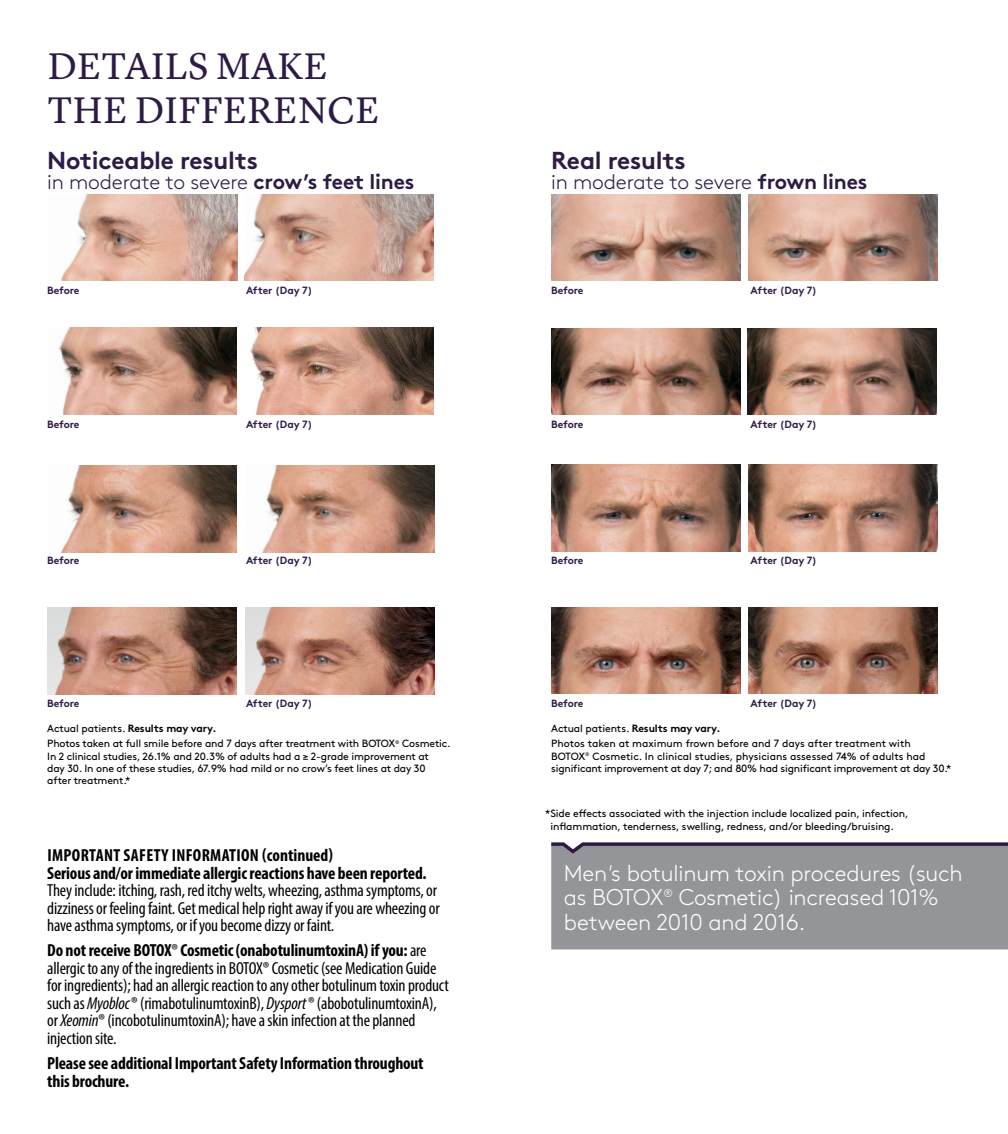
<style>
.page{position:relative;width:1008px;height:1134px;background:#fff}
.page>*{position:absolute;margin:0;border:0;box-sizing:border-box;transform-origin:0 0}
.t1{font:38.5px/43.8px "Lyon Text";letter-spacing:.005em;color:#2d1b46}
.t2{font:700 24.5px "Brown Std";letter-spacing:-.01em;color:#2d1b46}
.t3{font:300 22.75px/24.5px "Brown Std";letter-spacing:-.01em;color:#fff}
.t4{font:300 21px "Brown Std";letter-spacing:-.01em;color:#2d1b46}
.t5{font:condensed 17.5px/17.5px "Myriad Pro";letter-spacing:-.01em;color:#000}
.t6{font:700 condensed 17.5px/17.5px "Myriad Pro";letter-spacing:-.01em;color:#000}
.t7{font:10.5px/12.2px "Brown Std";letter-spacing:-.015em;color:#000}
.t8{font:700 10.5px "Brown Std";letter-spacing:-.01em;color:#2d1b46}
.s1{font-weight:700}
.s2{font-style:italic}
</style>
<div class="page">
<img style="left:551px;top:194px;width:189px;height:87px">
<img style="left:748px;top:194px;width:189px;height:87px">
<img style="left:61px;top:466px;width:176px;height:86px">
<img style="left:262px;top:466px;width:172px;height:86px">
<img style="left:48px;top:608px;width:189px;height:87px">
<img style="left:245px;top:608px;width:189px;height:87px">
<img style="left:61px;top:194px;width:176px;height:87px">
<img style="left:244px;top:194px;width:189px;height:87px">
<img style="left:551px;top:465px;width:189px;height:87px">
<img style="left:748px;top:465px;width:189px;height:87px">
<img style="left:551px;top:607px;width:189px;height:87px">
<img style="left:748px;top:607px;width:189px;height:87px">
<img style="left:58px;top:328px;width:179px;height:86px">
<img style="left:250px;top:328px;width:184px;height:86px">
<img style="left:551px;top:328px;width:189px;height:87px">
<img style="left:747px;top:328px;width:189px;height:87px">
<div style="left:551px;top:856px;width:457px;height:93px;background:#939598"></div>
<svg style="left:551px;top:842px;width:457px;height:14px;background:#7d7986"></svg>
<h1 class="t1" style="left:48px;top:41px;width:333px">DETAILS MAKE<br>THE DIFFERENCE</h1>
<h2 class="t2" style="left:47px;top:145px;width:212px">Noticeable results</h2>
<h3 class="t4" style="left:47px;top:170px;width:369px">in moderate to severe <span class="s1">crow’s feet lines</span></h3>
<p class="t8" style="left:47px;top:283px;width:34px">Before</p>
<p class="t8" style="left:246px;top:283px;width:68px">After (Day 7)</p>
<h2 class="t2" style="left:551px;top:145px;width:136px">Real results</h2>
<h3 class="t4" style="left:551px;top:170px;width:318px">in moderate to severe <span class="s1">frown lines</span></h3>
<p class="t8" style="left:551px;top:283px;width:34px">Before</p>
<p class="t8" style="left:751px;top:283px;width:68px">After (Day 7)</p>
<p class="t8" style="left:47px;top:418px;width:34px">Before</p>
<p class="t8" style="left:246px;top:418px;width:68px">After (Day 7)</p>
<p class="t8" style="left:551px;top:418px;width:34px">Before</p>
<p class="t8" style="left:751px;top:418px;width:68px">After (Day 7)</p>
<p class="t8" style="left:47px;top:554px;width:34px">Before</p>
<p class="t8" style="left:246px;top:554px;width:68px">After (Day 7)</p>
<p class="t8" style="left:551px;top:554px;width:34px">Before</p>
<p class="t8" style="left:751px;top:554px;width:68px">After (Day 7)</p>
<p class="t8" style="left:47px;top:696px;width:34px">Before</p>
<p class="t8" style="left:246px;top:696px;width:68px">After (Day 7)</p>
<p class="t8" style="left:551px;top:696px;width:34px">Before</p>
<p class="t8" style="left:751px;top:696px;width:68px">After (Day 7)</p>
<p class="t7" style="left:47px;top:721px;width:405px;line-height:15px">Actual patients. <span class="s1">Results may vary.<br></span>Photos taken at full smile before and 7 days after treatment with BOTOX<sup>®</sup> Cosmetic.</p>
<p class="t7" style="left:47px;top:750px;width:383px">In 2 clinical studies, 26.1% and 20.3% of adults had a ≥ 2-grade improvement at day 30. In one of these studies, 67.9% had mild or no crow’s feet lines at day 30 after treatment.*</p>
<p class="t7" style="left:551px;top:721px;width:361px;line-height:15px">Actual patients. <span class="s1">Results may vary.<br></span>Photos taken at maximum frown before and 7 days after treatment with</p>
<p class="t7" style="left:551px;top:750px;width:402px">BOTOX<sup>®</sup> Cosmetic. In clinical studies, physicians assessed 74% of adults had significant improvement at day 7; and 80% had significant improvement at day 30.*</p>
<p class="t7" style="left:550px;top:808px;width:360px;text-indent:-5px">*Side effects associated with the injection include localized pain, infection, inflammation, tenderness, swelling, redness, and/or bleeding/bruising.</p>
<h3 class="t6" style="left:47px;top:846px;width:381px">IMPORTANT SAFETY INFORMATION (continued)<br>Serious and/or immediate allergic reactions have been reported.</h3>
<h3 class="t5" style="left:47px;top:881px;width:394px">They include: itching, rash, red itchy welts, wheezing, asthma symptoms, or dizziness or feeling faint. Get medical help right away if you are wheezing or have asthma symptoms, or if you become dizzy or faint.</h3>
<p class="t5" style="left:47px;top:942px;width:403px"><span class="s1">Do not receive BOTOX</span>® <span class="s1">Cosmetic (onabotulinumtoxinA) if you:</span> are allergic to any of the ingredients in BOTOX® Cosmetic (see Medication Guide for ingredients); had an allergic reaction to any other botulinum toxin product such as <span class="s2">Myobloc</span>® (rimabotulinumtoxinB), <span class="s2">Dysport</span>® (abobotulinumtoxinA), or <span class="s2">Xeomin</span>® (incobotulinumtoxinA); have a skin infection at the planned injection site.</p>
<h3 class="t6" style="left:47px;top:1054px;width:378px">Please see additional Important Safety Information throughout this brochure.</h3>
<h3 class="t3" style="left:564px;top:861px;width:400px">Men<span class="s2">'</span>s botulinum toxin procedures (such as BOTOX<sup>®</sup> Cosmetic) increased 101% between 2010 and 2016.</h3>
</div>
